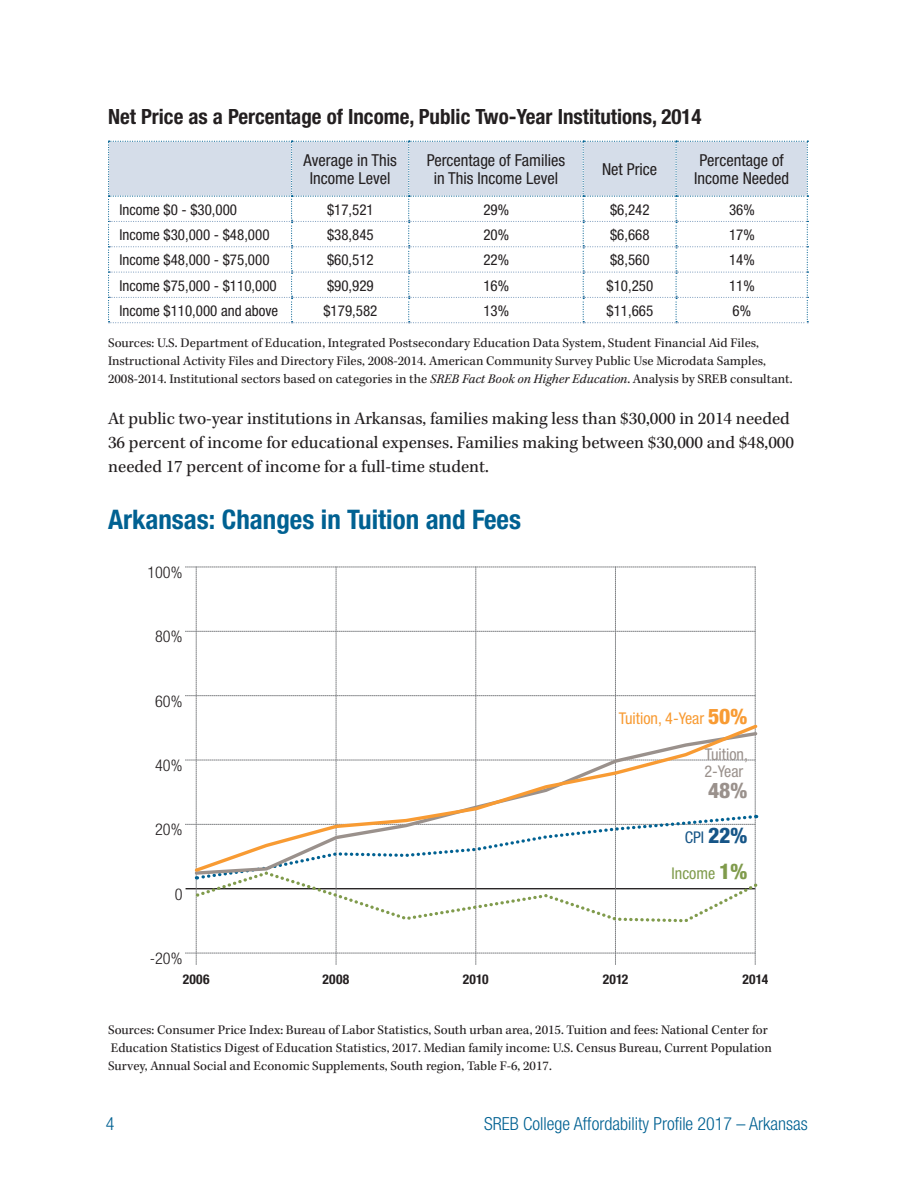
<style>
.page{position:relative;width:918px;height:1188px;background:#fff}
.page>*{position:absolute;margin:0;border:0;box-sizing:border-box;transform-origin:0 0}
.heading{font:700 condensed 27px "Helvetica Neue";color:#006192}
.t1{font:800 condensed 21.6px "Helvetica Neue LT Std";color:#9a918c}
.t2{font:700 condensed 21px "Helvetica Neue";color:#231f20}
.text{font:18px/24px "Kepler Std";color:#231f20}
.t3{font:300 condensed 18px "Helvetica Neue";color:#006192}
.Table_columns{font:condensed 16.5px/18px "Helvetica Neue";color:#231f20;text-align:center}
.t4{font:300 condensed 16.2px "Helvetica Neue LT Std";color:#231f20}
.t5{font:condensed 16.2px "Helvetica Neue LT Std";color:#f89b33}
.t6{font:condensed 16.2px/16.8px "Helvetica Neue LT Std";color:#9a918c}
.t7{font:condensed 16.2px "Helvetica Neue LT Std";color:#809b4c}
.t8{font:condensed 16.2px "Helvetica Neue LT Std";color:#165587}
.Body_Copy{font:condensed 15px "Helvetica Neue";color:#231f20}
.text-2{font:condensed 15px "Helvetica Neue";color:#231f20}
.source{font:13.5px/18px "Kepler Std";color:#231f20}
.t9{font:700 condensed 13.5px "Helvetica Neue LT Std";letter-spacing:.015em;color:#231f20}
.s1{font-style:italic}
.s2{font-weight:800;font-size:21.6px}
</style>
<div class="page">
<svg style="left:108px;top:141px;width:700px;height:182px"></svg>
<svg style="left:186px;top:567px;width:572px;height:397px"></svg>
<svg style="left:193px;top:874px;width:565px;height:3px"></svg>
<svg style="left:192px;top:722px;width:567px;height:152px"></svg>
<p class="t2" style="left:108px;top:104px;width:595px">Net Price as a Percentage of Income, Public Two-Year Institutions, 2014</p>
<p class="Table_columns" style="left:304px;top:151px;width:95px">Average in This<br>Income Level</p>
<p class="Table_columns" style="left:427px;top:151px;width:140px">Percentage of Families in This Income Level</p>
<p class="Table_columns" style="left:602px;top:160px;width:57px">Net Price</p>
<p class="Table_columns" style="left:694px;top:151px;width:96px">Percentage of<br>Income Needed</p>
<p class="Body_Copy" style="left:119px;top:201px;width:119px">Income $0 - $30,000</p>
<p class="text-2" style="left:327px;top:201px;width:48px">$17,521</p>
<p class="text-2" style="left:483px;top:201px;width:27px">29%</p>
<p class="text-2" style="left:610px;top:201px;width:41px">$6,242</p>
<p class="text-2" style="left:729px;top:201px;width:27px">36%</p>
<p class="Body_Copy" style="left:119px;top:226px;width:152px">Income $30,000 - $48,000</p>
<p class="text-2" style="left:327px;top:226px;width:48px">$38,845</p>
<p class="text-2" style="left:483px;top:226px;width:27px">20%</p>
<p class="text-2" style="left:610px;top:226px;width:41px">$6,668</p>
<p class="text-2" style="left:729px;top:226px;width:27px">17%</p>
<p class="Body_Copy" style="left:119px;top:251px;width:152px">Income $48,000 - $75,000</p>
<p class="text-2" style="left:327px;top:251px;width:48px">$60,512</p>
<p class="text-2" style="left:483px;top:251px;width:27px">22%</p>
<p class="text-2" style="left:610px;top:251px;width:41px">$8,560</p>
<p class="text-2" style="left:729px;top:251px;width:27px">14%</p>
<p class="Body_Copy" style="left:119px;top:277px;width:159px">Income $75,000 - $110,000</p>
<p class="text-2" style="left:327px;top:277px;width:48px">$90,929</p>
<p class="text-2" style="left:483px;top:277px;width:27px">16%</p>
<p class="text-2" style="left:607px;top:277px;width:48px">$10,250</p>
<p class="text-2" style="left:729px;top:277px;width:27px">11%</p>
<p class="Body_Copy" style="left:119px;top:302px;width:160px">Income $110,000 and above</p>
<p class="text-2" style="left:323px;top:302px;width:55px">$179,582</p>
<p class="text-2" style="left:483px;top:302px;width:27px">13%</p>
<p class="text-2" style="left:607px;top:302px;width:48px">$11,665</p>
<p class="text-2" style="left:733px;top:302px;width:20px">6%</p>
<p class="source" style="left:108px;top:335px;width:686px">Sources: U.S. Department of Education, Integrated Postsecondary Education Data System, Student Financial Aid Files,<br>Instructional Activity Files and Directory Files, 2008-2014. American Community Survey Public Use Microdata Samples,<br>2008-2014. Institutional sectors based on categories in the <span class="s1">SREB Fact Book on Higher Education</span>. Analysis by SREB consultant.</p>
<p class="text" style="left:108px;top:407px;width:688px">At public two-year institutions in Arkansas, families making less than $30,000 in 2014 needed<br>36 percent of income for educational expenses. Families making between $30,000 and $48,000 needed 17 percent of income for a full-time student.</p>
<p class="heading" style="left:108px;top:503px;width:415px">Arkansas: Changes in Tuition and Fees</p>
<p class="t4" style="left:147px;top:563px;width:37px">100%</p>
<p class="t4" style="left:155px;top:627px;width:29px">80%</p>
<p class="t4" style="left:155px;top:692px;width:29px">60%</p>
<p class="t4" style="left:155px;top:756px;width:29px">40%</p>
<p class="t4" style="left:155px;top:820px;width:29px">20%</p>
<p class="t4" style="left:175px;top:885px;width:9px">0</p>
<p class="t4" style="left:150px;top:949px;width:34px">-20%</p>
<p class="t5" style="left:619px;top:709px;width:130px">Tuition, 4-Year <span class="s2">50%</span></p>
<p class="t6" style="left:705px;top:746px;width:45px">Tuition,<br>2-Year</p>
<p class="t1" style="left:708px;top:777px;width:41px">48%</p>
<p class="t8" style="left:685px;top:828px;width:64px">CPI <span class="s2">22%</span></p>
<p class="t7" style="left:672px;top:864px;width:77px">Income <span class="s2">1%</span></p>
<p class="t9" style="left:183px;top:971px;width:28px">2006</p>
<p class="t9" style="left:323px;top:971px;width:28px">2008</p>
<p class="t9" style="left:463px;top:971px;width:27px">2010</p>
<p class="t9" style="left:603px;top:971px;width:27px">2012</p>
<p class="t9" style="left:743px;top:971px;width:27px">2014</p>
<p class="source" style="left:108px;top:1021px;width:665px">Sources: Consumer Price Index: Bureau of Labor Statistics, South urban area, 2015. Tuition and fees: National Center for<br>Education Statistics Digest of Education Statistics, 2017. Median family income: U.S. Census Bureau, Current Population<br>Survey, Annual Social and Economic Supplements, South region, Table F-6, 2017.</p>
<h3 class="t3" style="left:106px;top:1113px;width:10px">4</h3>
<h3 class="t3" style="left:484px;top:1113px;width:325px">SREB College Affordability Profile 2017 – Arkansas</h3>
</div>
